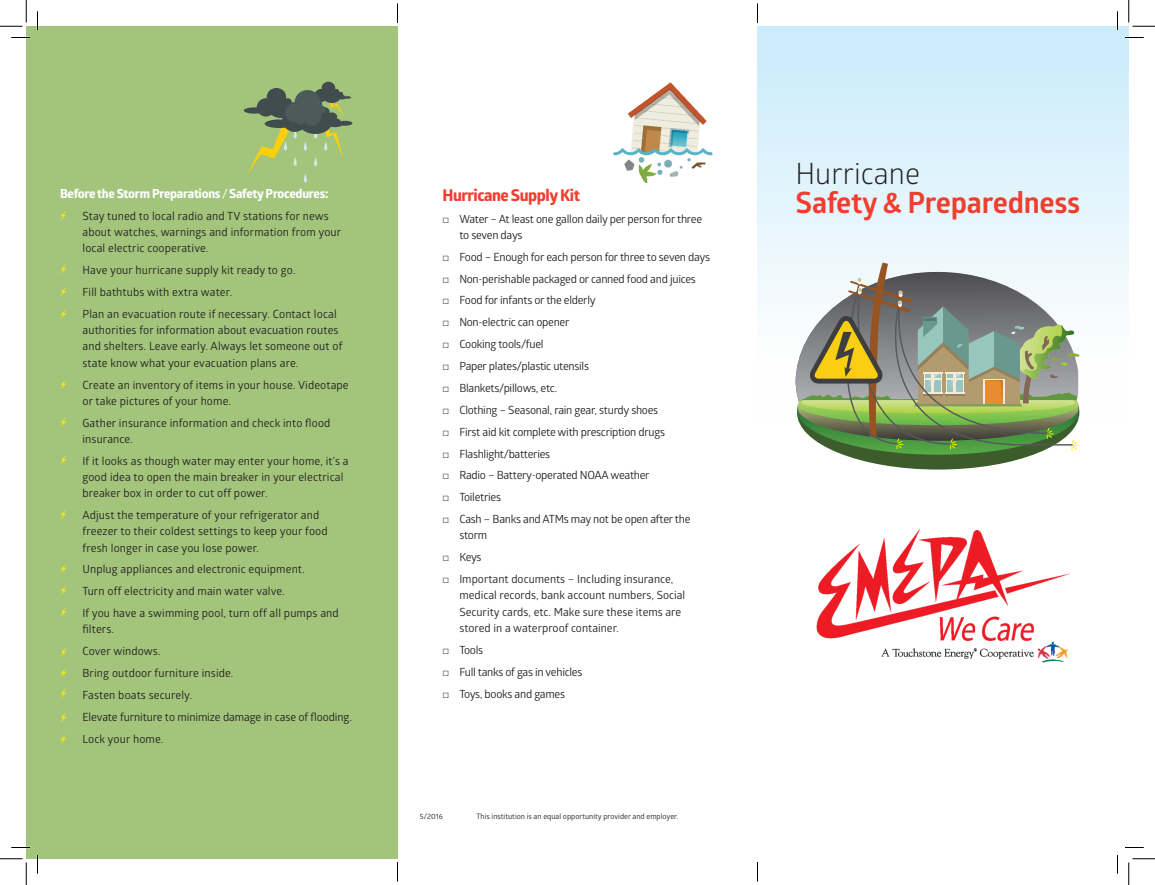
<style>
.page{position:relative;width:1155px;height:885px;background:#fff}
.page>*{position:absolute;margin:0;border:0;box-sizing:border-box;transform-origin:0 0}
.t1{font:700 29.38px "Glober";letter-spacing:-.01em;color:#ef3e2e}
.t2{font:29.38px "Glober";color:#231f20}
.t3{font:700 16.25px "Globerx";letter-spacing:-.03em;color:#ef3e2e}
.t4{font:700 12.5px "Globerx";letter-spacing:-.02em;color:#fff}
.t5{font:11.25px/16.2px "Glober";letter-spacing:.005em;color:#231f20}
.t6{font:11.25px/16.2px "Glober";letter-spacing:-.025em;color:#231f20}
.t7{font:7.5px "Glober";color:#231f20}
.s1{font-family:"Glober";font-weight:400}
.s2{font-family:"Arial"}
</style>
<div class="page">
<div style="left:26px;top:26px;width:372px;height:833px;background:#a2c47b"></div>
<div style="left:758px;top:26px;width:371px;height:396px;background:linear-gradient(to bottom,#c9ebfb,#fff)"></div>
<img style="left:613px;top:82px;width:99px;height:100px">
<svg style="left:244px;top:82px;width:108px;height:100px"></svg>
<div style="left:294px;top:90px;width:26px;height:26px;background:#4e5a59;border-radius:50%"></div>
<div style="left:285px;top:103px;width:20px;height:20px;background:#4e5a59;border-radius:50%"></div>
<div style="left:302px;top:106px;width:19px;height:20px;background:#4e5a59;border-radius:50%"></div>
<div style="left:296px;top:116px;width:9px;height:8px;background:#4e5a59;border-radius:50%"></div>
<div style="left:317px;top:105px;width:9px;height:9px;background:#4e5a59;border-radius:50%"></div>
<div style="left:303px;top:95px;width:19px;height:19px;background:#4e5a59;border-radius:50%"></div>
<svg style="left:796px;top:263px;width:283px;height:207px"></svg>
<svg style="left:60px;top:211px;width:6px;height:10px"></svg>
<svg style="left:60px;top:264px;width:6px;height:10px"></svg>
<svg style="left:60px;top:287px;width:6px;height:10px"></svg>
<svg style="left:60px;top:309px;width:6px;height:10px"></svg>
<svg style="left:60px;top:380px;width:6px;height:10px"></svg>
<svg style="left:60px;top:417px;width:6px;height:10px"></svg>
<svg style="left:60px;top:455px;width:6px;height:10px"></svg>
<svg style="left:60px;top:510px;width:6px;height:10px"></svg>
<svg style="left:60px;top:564px;width:6px;height:10px"></svg>
<svg style="left:60px;top:586px;width:6px;height:10px"></svg>
<svg style="left:60px;top:607px;width:6px;height:10px"></svg>
<svg style="left:60px;top:648px;width:6px;height:10px"></svg>
<svg style="left:60px;top:668px;width:6px;height:10px"></svg>
<svg style="left:60px;top:689px;width:6px;height:9px"></svg>
<svg style="left:60px;top:713px;width:6px;height:10px"></svg>
<svg style="left:60px;top:734px;width:6px;height:10px"></svg>
<svg style="left:11px;top:37px;width:19px;height:1px"></svg>
<svg style="left:1125px;top:37px;width:19px;height:1px"></svg>
<svg style="left:11px;top:847px;width:19px;height:1px"></svg>
<svg style="left:1125px;top:847px;width:19px;height:1px"></svg>
<svg style="left:37px;top:11px;width:1px;height:19px"></svg>
<svg style="left:37px;top:855px;width:1px;height:19px"></svg>
<svg style="left:1117px;top:11px;width:1px;height:19px"></svg>
<svg style="left:1117px;top:855px;width:1px;height:19px"></svg>
<svg style="left:0;top:0;width:27px;height:27px"></svg>
<svg style="left:0;top:859px;width:27px;height:26px"></svg>
<svg style="left:1129px;top:0;width:26px;height:27px"></svg>
<svg style="left:1129px;top:859px;width:26px;height:26px"></svg>
<svg style="left:397px;top:4px;width:1px;height:18px"></svg>
<svg style="left:397px;top:862px;width:1px;height:19px"></svg>
<svg style="left:757px;top:4px;width:1px;height:18px"></svg>
<svg style="left:757px;top:862px;width:1px;height:19px"></svg>
<img style="left:816px;top:528px;width:254px;height:135px">
<p class="t4" style="left:60px;top:184px;width:270px">Before the Storm Preparations <span class="s1">/</span>Safety Procedures:</p>
<p class="t5" style="left:82px;top:207px;width:260px">Stay tuned to local radio and TV stations for news about watches, warnings and information from your local electric cooperative.</p>
<p class="t5" style="left:82px;top:259px;width:256px;line-height:21.9px">Have your hurricane supply kit ready to go.<br>Fill bathtubs with extra water.<br>Plan an evacuation route if necessary. Contact local</p>
<p class="t5" style="left:82px;top:322px;width:262px">authorities for information about evacuation routes and shelters. Leave early. Always let someone out of state know what your evacuation plans are.</p>
<p class="t5" style="left:82px;top:376px;width:268px">Create an inventory of items in your house. Videotape or take pictures of your home.</p>
<p class="t5" style="left:82px;top:414px;width:249px">Gather insurance information and check into flood insurance.</p>
<p class="t5" style="left:82px;top:452px;width:268px">If it looks as though water may enter your home, it’s a good idea to open the main breaker in your electrical breaker box in order to cut off power.</p>
<p class="t5" style="left:82px;top:507px;width:247px">Adjust the temperature of your refrigerator and freezer to their coldest settings to keep your food fresh longer in case you lose power.</p>
<p class="t5" style="left:82px;top:558px;width:258px;line-height:21.9px">Unplug appliances and electronic equipment.<br>Turn off electricity and main water valve.<br>If you have a swimming pool, turn off all pumps and</p>
<p class="t5" style="left:82px;top:618px;width:271px;line-height:21.9px">filters.<br>Cover windows.<br>Bring outdoor furniture inside.<br>Fasten boats securely.<br>Elevate furniture to minimize damage in case of flooding.<br>Lock your home.</p>
<h2 class="t3" style="left:442px;top:183px;width:139px">Hurricane Supply Kit</h2>
<p class="t6" style="left:459px;top:210px;width:244px;text-indent:-17px"><span class="s2">□</span> Water – At least one gallon daily per person for three to seven days</p>
<p class="t6" style="left:442px;top:248px;width:269px"><span class="s2">□</span> Food – Enough for each person for three to seven days</p>
<p class="t6" style="left:442px;top:270px;width:255px"><span class="s2">□</span> Non-perishable packaged or canned food and juices</p>
<p class="t6" style="left:442px;top:292px;width:155px"><span class="s2">□</span> Food for infants or the elderly</p>
<p class="t6" style="left:442px;top:314px;width:128px"><span class="s2">□</span> Non-electric can opener</p>
<p class="t6" style="left:442px;top:336px;width:103px"><span class="s2">□</span> Cooking tools/fuel</p>
<p class="t6" style="left:442px;top:358px;width:148px"><span class="s2">□</span> Paper plates/plastic utensils</p>
<p class="t6" style="left:442px;top:379px;width:116px"><span class="s2">□</span> Blankets/pillows, etc.</p>
<p class="t6" style="left:442px;top:401px;width:217px"><span class="s2">□</span> Clothing – Seasonal, rain gear, sturdy shoes</p>
<p class="t6" style="left:442px;top:423px;width:224px"><span class="s2">□</span> First aid kit complete with prescription drugs</p>
<p class="t6" style="left:442px;top:445px;width:109px"><span class="s2">□</span> Flashlight/batteries</p>
<p class="t6" style="left:442px;top:467px;width:209px"><span class="s2">□</span> Radio – Battery-operated NOAA weather</p>
<p class="t6" style="left:442px;top:489px;width:60px"><span class="s2">□</span> Toiletries</p>
<p class="t6" style="left:459px;top:511px;width:233px;text-indent:-17px"><span class="s2">□</span> Cash – Banks and ATMs may not be open after the storm</p>
<p class="t5" style="left:442px;top:549px;width:41px"><span class="s2">□</span> Keys</p>
<p class="t5" style="left:459px;top:571px;width:227px;text-indent:-17px"><span class="s2">□</span> Important documents – Including insurance, medical records, bank account numbers, Social Security cards, etc. Make sure these items are stored in a waterproof container.</p>
<p class="t5" style="left:442px;top:641px;width:42px"><span class="s2">□</span> Tools</p>
<p class="t6" style="left:442px;top:663px;width:141px"><span class="s2">□</span> Full tanks of gas in vehicles</p>
<p class="t6" style="left:442px;top:685px;width:124px"><span class="s2">□</span> Toys, books and games</p>
<p class="t7" style="left:420px;top:811px;width:25px">5/2016</p>
<p class="t7" style="left:477px;top:811px;width:203px">This institution is an equal opportunity provider and employer.</p>
<h1 class="t2" style="left:796px;top:154px;width:126px">Hurricane</h1>
<h1 class="t1" style="left:796px;top:182px;width:286px">Safety &amp; Preparedness</h1>
</div>
